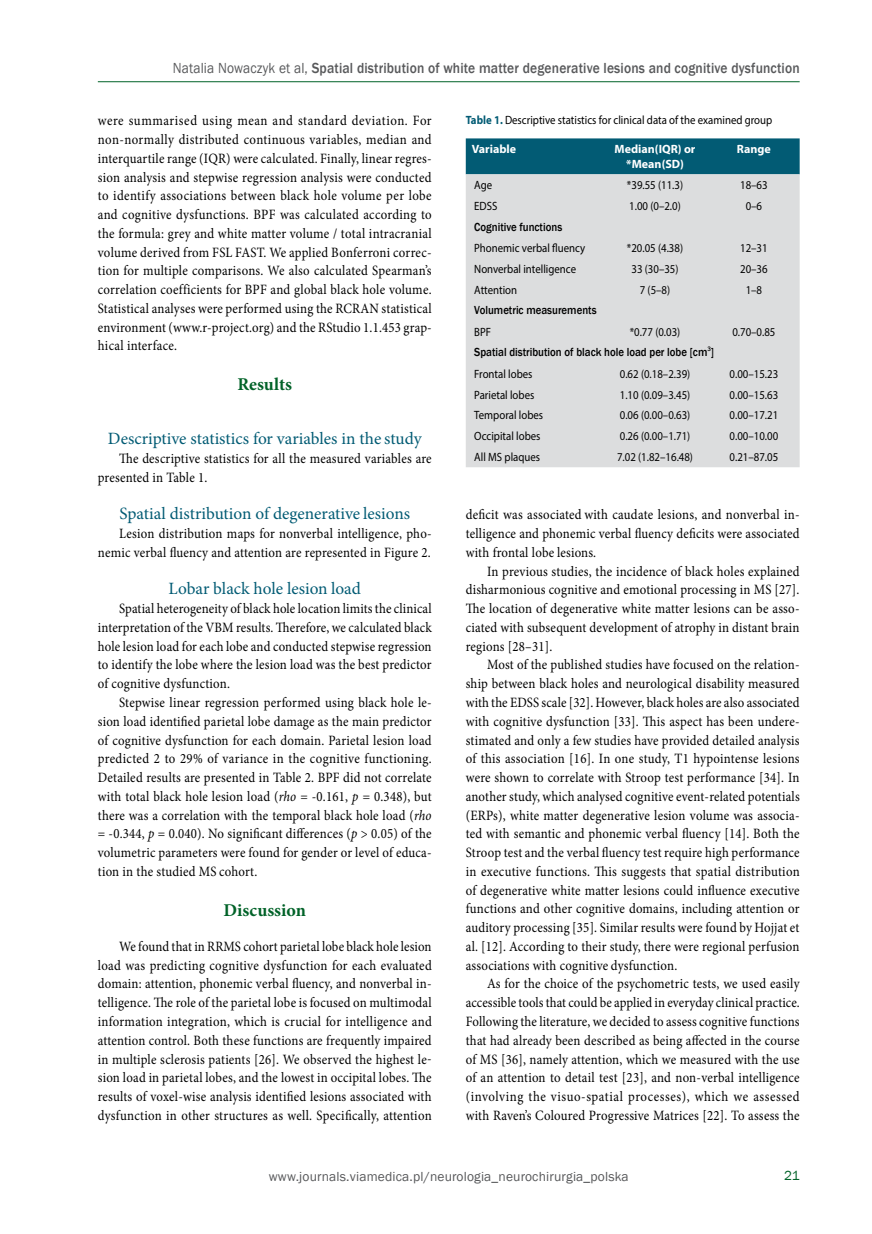
<style>
.page{position:relative;width:872px;height:1234px;background:#fff}
.page>*{position:absolute;margin:0;border:0;box-sizing:border-box;transform-origin:0 0}
.t1{font:700 18px "Minion Pro";color:#016228}
.t2{font:17.25px "Minion Pro";color:#025b74}
.t3{font:500 15px "Franklin Gothic";letter-spacing:.01em;color:#58595b;scale:.9 1}
.t4{font:14.25px/18.8px "Minion Pro";letter-spacing:.015em;color:#000;text-align:justify;scale:.9 1}
.t5{font:13.5px "Franklin Gothic";letter-spacing:.01em;color:#58595b}
.t6{font:13.5px "Franklin Gothic";color:#016228}
.t7{font:12px "Myriad Pro";color:#000;scale:.9 1}
.t8{font:500 12px "Franklin Gothic";color:#000;scale:.9 1}
.t9{font:700 12px/15px "Myriad Pro";color:#fff;text-align:center}
.s1{font-weight:400}
.s2{font-weight:700;color:#025b74}
.s3{font-style:italic}
</style>
<div class="page">
<hr style="left:98px;top:81px;width:701px;height:1px;background:#016228">
<div style="left:466px;top:138px;width:333px;height:36px;background:#025b74"></div>
<div style="left:466px;top:174px;width:333px;height:293px;background:#dcddde"></div>
<p class="t3" style="left:173px;top:59px;width:698px"><span class="s1">Natalia Nowaczyk et al,</span> Spatial distribution of white matter degenerative lesions and cognitive dysfunction</p>
<p class="t4" style="left:98px;top:111px;width:372px">were summarised using mean and standard deviation. For non-normally distributed continuous variables, median and interquartile range (IQR) were calculated. Finally, linear regres&shy;sion analysis and stepwise regression analysis were conducted to identify associations between black hole volume per lobe and cognitive dysfunctions. BPF was calculated according to the formula: grey and white matter volume / total intracranial volume derived from FSL FAST. We applied Bonferroni correc&shy;tion for multiple comparisons. We also calculated Spearman’s correlation coefficients for BPF and global black hole volume.<br>Statistical analyses were performed using the RCRAN statistical environment (www.r-project.org) and the RStudio 1.1.453 grap&shy;hical interface.</p>
<p class="t1" style="left:237px;top:372px;width:56px">Results</p>
<p class="t7" style="left:466px;top:112px;width:342px"><span class="s2">Table 1.</span> Descriptive statistics for clinical data of the examined group</p>
<p class="t9" style="left:472px;top:141px;width:46px">Variable</p>
<p class="t9" style="left:614px;top:141px;width:82px">Median(IQR) or *Mean(SD)</p>
<p class="t9" style="left:737px;top:141px;width:35px">Range</p>
<p class="t7" style="left:474px;top:178px;width:21px">Age</p>
<p class="t7" style="left:627px;top:178px;width:64px">*39.55 (11.3)</p>
<p class="t7" style="left:740px;top:178px;width:32px">18–63</p>
<p class="t7" style="left:474px;top:199px;width:27px">EDSS</p>
<p class="t7" style="left:629px;top:199px;width:59px">1.00 (0–2.0)</p>
<p class="t7" style="left:745px;top:199px;width:20px">0–6</p>
<p class="t8" style="left:474px;top:219px;width:99px">Cognitive functions</p>
<p class="t7" style="left:474px;top:240px;width:125px">Phonemic verbal fluency</p>
<p class="t7" style="left:627px;top:240px;width:64px">*20.05 (4.38)</p>
<p class="t7" style="left:740px;top:240px;width:32px">12–31</p>
<p class="t7" style="left:474px;top:261px;width:115px">Nonverbal intelligence</p>
<p class="t7" style="left:631px;top:261px;width:54px">33 (30–35)</p>
<p class="t7" style="left:740px;top:261px;width:32px">20–36</p>
<p class="t7" style="left:474px;top:282px;width:49px">Attention</p>
<p class="t7" style="left:640px;top:282px;width:35px">7 (5–8)</p>
<p class="t7" style="left:745px;top:282px;width:20px">1–8</p>
<p class="t8" style="left:474px;top:303px;width:137px">Volumetric measurements</p>
<p class="t7" style="left:474px;top:324px;width:20px">BPF</p>
<p class="t7" style="left:629px;top:324px;width:58px">*0.77 (0.03)</p>
<p class="t7" style="left:732px;top:324px;width:49px">0.70–0.85</p>
<p class="t8" style="left:474px;top:344px;width:268px">Spatial distribution of black hole load per lobe [cm<sup>3</sup>]</p>
<p class="t7" style="left:474px;top:366px;width:66px">Frontal lobes</p>
<p class="t7" style="left:620px;top:366px;width:80px">0.62 (0.18–2.39)</p>
<p class="t7" style="left:729px;top:366px;width:56px">0.00–15.23</p>
<p class="t7" style="left:474px;top:387px;width:68px">Parietal lobes</p>
<p class="t7" style="left:620px;top:387px;width:80px">1.10 (0.09–3.45)</p>
<p class="t7" style="left:729px;top:387px;width:56px">0.00–15.63</p>
<p class="t7" style="left:474px;top:408px;width:78px">Temporal lobes</p>
<p class="t7" style="left:620px;top:408px;width:80px">0.06 (0.00–0.63)</p>
<p class="t7" style="left:729px;top:408px;width:56px">0.00–17.21</p>
<p class="t7" style="left:474px;top:429px;width:75px">Occipital lobes</p>
<p class="t7" style="left:620px;top:429px;width:80px">0.26 (0.00–1.71)</p>
<p class="t7" style="left:729px;top:429px;width:56px">0.00–10.00</p>
<p class="t7" style="left:474px;top:450px;width:75px">All MS plaques</p>
<p class="t7" style="left:617px;top:450px;width:86px">7.02 (1.82–16.48)</p>
<p class="t7" style="left:729px;top:450px;width:56px">0.21–87.05</p>
<p class="t2" style="left:108px;top:427px;width:315px">Descriptive statistics for variables in the study</p>
<p class="t4" style="left:98px;top:449px;width:372px;text-indent:21px">The descriptive statistics for all the measured variables are presented in Table 1.</p>
<p class="t2" style="left:119px;top:502px;width:292px">Spatial distribution of degenerative lesions</p>
<p class="t4" style="left:98px;top:524px;width:372px;text-align:right">Lesion distribution maps for nonverbal intelligence, pho&shy;nemic verbal fluency and attention are represented in Figure 2.</p>
<p class="t2" style="left:169px;top:577px;width:194px">Lobar black hole lesion load</p>
<p class="t4" style="left:98px;top:599px;width:372px;text-indent:21px">Spatial heterogeneity of black hole location limits the clinical interpretation of the VBM results. Therefore, we calculated black hole lesion load for each lobe and conducted stepwise regression to identify the lobe where the lesion load was the best predictor of cognitive dysfunction.</p>
<p class="t4" style="left:98px;top:693px;width:372px;text-indent:21px">Stepwise linear regression performed using black hole le&shy;sion load identified parietal lobe damage as the main predictor of cognitive dysfunction for each domain. Parietal lesion load predicted 2 to 29% of variance in the cognitive functioning.<br>Detailed results are presented in Table 2. BPF did not correlate with total black hole lesion load (<span class="s3">rho</span> = -0.161, <span class="s3">p =</span> 0.348), but there was a correlation with the temporal black hole load (<span class="s3">rho </span>= -0.344, <span class="s3">p</span> = 0.040). No significant differences (<span class="s3">p</span> &gt; 0.05) of the volumetric parameters were found for gender or level of educa&shy;tion in the studied MS cohort.</p>
<p class="t1" style="left:224px;top:897px;width:84px">Discussion</p>
<p class="t4" style="left:98px;top:936px;width:372px;text-indent:21px">We found that in RRMS cohort parietal lobe black hole lesion load was predicting cognitive dysfunction for each evaluated domain: attention, phonemic verbal fluency, and nonverbal in&shy;telligence. The role of the parietal lobe is focused on multimodal information integration, which is crucial for intelligence and attention control. Both these functions are frequently impaired in multiple sclerosis patients [26]. We observed the highest le&shy;sion load in parietal lobes, and the lowest in occipital lobes. The results of voxel-wise analysis identified lesions associated with dysfunction in other structures as well. Specifically, attention</p>
<p class="t4" style="left:466px;top:505px;width:372px">deficit was associated with caudate lesions, and nonverbal in&shy;telligence and phonemic verbal fluency deficits were associated with frontal lobe lesions.</p>
<p class="t4" style="left:466px;top:561px;width:372px;text-indent:21px">In previous studies, the incidence of black holes explained disharmonious cognitive and emotional processing in MS [27].<br>The location of degenerative white matter lesions can be asso&shy;ciated with subsequent development of atrophy in distant brain regions [28–31].</p>
<p class="t4" style="left:466px;top:655px;width:372px;text-indent:21px">Most of the published studies have focused on the relation&shy;ship between black holes and neurological disability measured with the EDSS scale [32]. However, black holes are also associated with cognitive dysfunction [33]. This aspect has been undere&shy;stimated and only a few studies have provided detailed analysis of this association [16]. In one study, T1 hypointense lesions were shown to correlate with Stroop test performance [34]. In another study, which analysed cognitive event-related potentials (ERPs), white matter degenerative lesion volume was associa&shy;ted with semantic and phonemic verbal fluency [14]. Both the Stroop test and the verbal fluency test require high performance in executive functions. This suggests that spatial distribution of degenerative white matter lesions could influence executive functions and other cognitive domains, including attention or auditory processing [35]. Similar results were found by Hojjat et al. [12]. According to their study, there were regional perfusion associations with cognitive dysfunction.</p>
<p class="t4" style="left:466px;top:974px;width:372px;text-indent:21px">As for the choice of the psychometric tests, we used easily accessible tools that could be applied in everyday clinical practice.<br>Following the literature, we decided to assess cognitive functions that had already been described as being affected in the course of MS [36], namely attention, which we measured with the use of an attention to detail test [23], and non-verbal intelligence (involving the visuo-spatial processes), which we assessed with Raven’s Coloured Progressive Matrices [22]. To assess the</p>
<p class="t5" style="left:269px;top:1168px;width:361px">www.journals.viamedica.pl/neurologia_neurochirurgia_polska</p>
<p class="t6" style="left:784px;top:1166px;width:17px">21</p>
</div>
